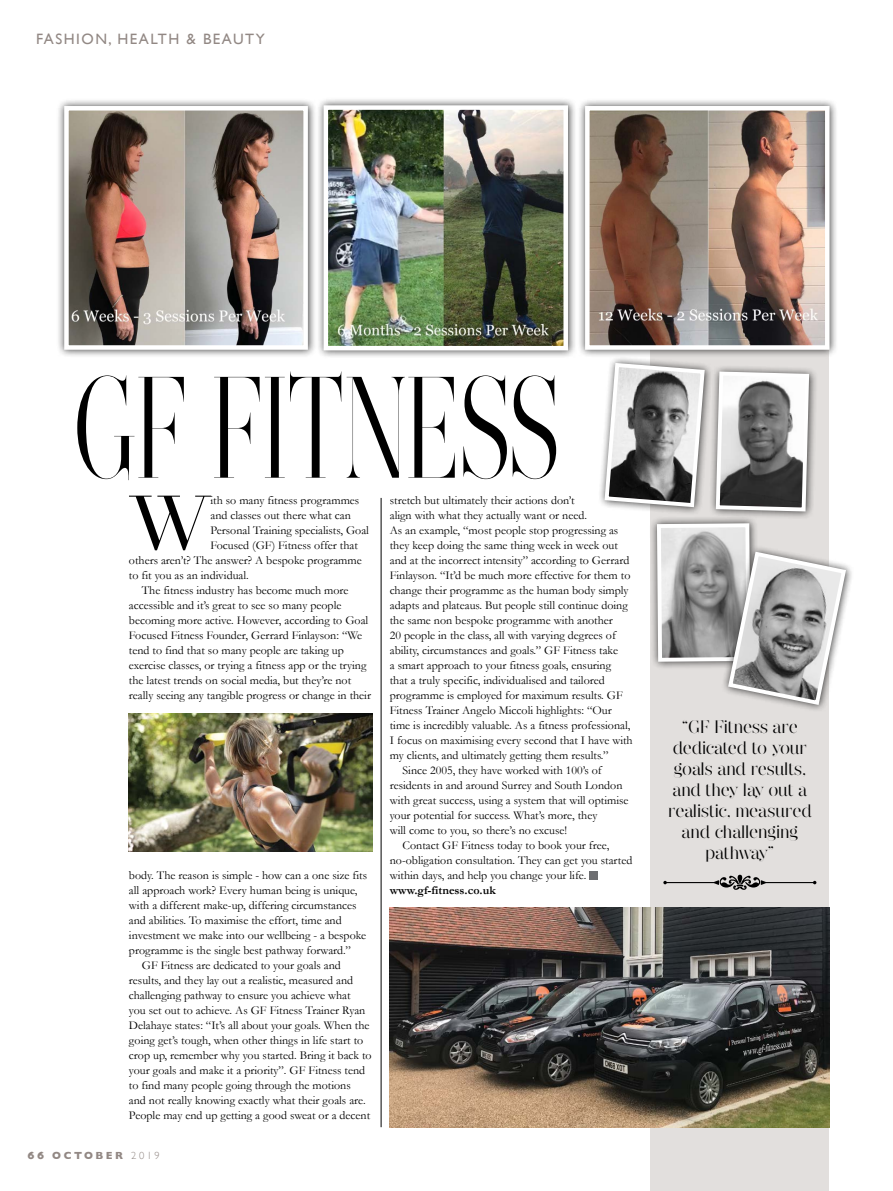
<style>
.page{position:relative;width:893px;height:1191px;background:#fff}
.page>*{position:absolute;margin:0;border:0;box-sizing:border-box;transform-origin:0 0}
.t1{font:144px "Narziss";color:#000;scale:.67 1}
.t2{font:75.15px "Didot";color:#000}
.t3{font:18px/21px "Narziss";letter-spacing:-.01em;color:#000;text-align:center}
.t4{font:15px "Gill Sans";letter-spacing:.1em;color:#928884}
.t5{font:12px "Garamond";color:#000}
.t6{font:700 12px "Garamond";color:#000}
.t7{font:700 10.5px "Gill Sans";letter-spacing:.24em;color:#928884}
.s1{font-weight:800}
.s2{font-weight:300}
</style>
<div class="page">
<div style="left:651px;top:106px;width:178px;height:1085px;background:#e2dfdd"></div>
<div style="left:589px;top:870px;width:9px;height:9px;background:#6d6e71"></div>
<img style="left:129px;top:714px;width:244px;height:137px">
<svg style="left:663px;top:874px;width:153px;height:15px"></svg>
<hr style="left:381px;top:498px;width:1px;height:629px;background:#000">
<img style="left:390px;top:907px;width:439px;height:220px">
<div style="left:57px;top:98px;width:260px;height:261px;background:#000;opacity:.75"></div>
<img style="left:69px;top:111px;width:234px;height:234px">
<div style="left:64px;top:106px;width:244px;height:244px;border:4px solid #fff"></div>
<div style="left:316px;top:98px;width:261px;height:261px;background:#000;opacity:.75"></div>
<img style="left:329px;top:110px;width:234px;height:235px">
<div style="left:324px;top:105px;width:244px;height:245px;border:4px solid #fff"></div>
<div style="left:597px;top:356px;width:116px;height:160px;background:#000;opacity:.75"></div>
<svg style="left:602px;top:361px;width:105px;height:148px"></svg>
<div style="left:709px;top:364px;width:109px;height:156px;background:#000;opacity:.75"></div>
<svg style="left:714px;top:369px;width:97px;height:144px;background:#969696"></svg>
<div style="left:649px;top:515px;width:110px;height:155px;background:#000;opacity:.75"></div>
<div style="left:721px;top:544px;width:133px;height:169px;background:#000;opacity:.75"></div>
<svg style="left:655px;top:521px;width:193px;height:186px"></svg>
<div style="left:577px;top:98px;width:261px;height:261px;background:#000;opacity:.75"></div>
<img style="left:590px;top:111px;width:234px;height:234px">
<div style="left:585px;top:106px;width:244px;height:244px;border:4px solid #fff"></div>
<p class="t4" style="left:36px;top:30px;width:230px">FASHION, HEALTH &amp; BEAUTY</p>
<h1 class="t1" style="left:74px;top:342px;width:725px">GF FITNESS</h1>
<p class="t5" style="left:390px;top:493px;width:186px">stretch but ultimately their actions don’t</p>
<p class="t5" style="left:390px;top:508px;width:199px">align with what they actually want or need.</p>
<p class="t5" style="left:390px;top:523px;width:230px">As an example, “most people stop progressing as</p>
<p class="t5" style="left:390px;top:538px;width:230px">they keep doing the same thing week in week out</p>
<p class="t5" style="left:390px;top:553px;width:241px">and at the incorrect intensity” according to Gerrard</p>
<p class="t5" style="left:390px;top:568px;width:242px">Finlayson. “It’d be much more effective for them to</p>
<p class="t5" style="left:390px;top:583px;width:240px">change their programme as the human body simply</p>
<p class="t5" style="left:390px;top:598px;width:239px">adapts and plateaus. But people still continue doing</p>
<p class="t5" style="left:390px;top:613px;width:225px">the same non bespoke programme with another</p>
<p class="t5" style="left:390px;top:628px;width:228px">20 people in the class, all with varying degrees of</p>
<p class="t5" style="left:390px;top:643px;width:230px">ability, circumstances and goals.” GF Fitness take</p>
<p class="t5" style="left:390px;top:658px;width:223px">a smart approach to your fitness goals, ensuring</p>
<p class="t5" style="left:390px;top:673px;width:217px">that a truly specific, individualised and tailored</p>
<p class="t5" style="left:390px;top:688px;width:235px">programme is employed for maximum results. GF</p>
<p class="t5" style="left:390px;top:703px;width:223px">Fitness Trainer Angelo Miccoli highlights: “Our</p>
<p class="t5" style="left:390px;top:718px;width:242px">time is incredibly valuable. As a fitness professional,</p>
<p class="t5" style="left:390px;top:733px;width:244px">I focus on maximising every second that I have with</p>
<p class="t5" style="left:390px;top:748px;width:220px">my clients, and ultimately getting them results.”</p>
<p class="t5" style="left:403px;top:763px;width:201px">Since 2005, they have worked with 100’s of</p>
<p class="t5" style="left:390px;top:778px;width:234px">residents in and around Surrey and South London</p>
<p class="t5" style="left:390px;top:793px;width:240px">with great success, using a system that will optimise</p>
<p class="t5" style="left:390px;top:808px;width:209px">your potential for success. What’s more, they</p>
<p class="t5" style="left:390px;top:823px;width:179px">will come to you, so there’s no excuse!</p>
<p class="t5" style="left:403px;top:838px;width:208px">Contact GF Fitness today to book your free,</p>
<p class="t5" style="left:390px;top:853px;width:244px">no-obligation consultation. They can get you started</p>
<p class="t5" style="left:390px;top:868px;width:198px">within days, and help you change your life.</p>
<p class="t6" style="left:390px;top:883px;width:107px">www.gf-fitness.co.uk</p>
<h2 class="t2" style="left:130px;top:478px;width:82px">W</h2>
<p class="t5" style="left:210px;top:493px;width:150px">ith so many fitness programmes</p>
<p class="t5" style="left:210px;top:508px;width:142px">and classes out there what can</p>
<p class="t5" style="left:210px;top:523px;width:160px">Personal Training specialists, Goal</p>
<p class="t5" style="left:210px;top:538px;width:149px">Focused (GF) Fitness offer that</p>
<p class="t5" style="left:129px;top:553px;width:234px">others aren’t? The answer? A bespoke programme</p>
<p class="t5" style="left:129px;top:568px;width:121px">to fit you as an individual.</p>
<p class="t5" style="left:142px;top:583px;width:208px">The fitness industry has become much more</p>
<p class="t5" style="left:129px;top:598px;width:214px">accessible and it’s great to see so many people</p>
<p class="t5" style="left:129px;top:613px;width:241px">becoming more active. However, according to Goal</p>
<p class="t5" style="left:129px;top:628px;width:235px">Focused Fitness Founder, Gerrard Finlayson: “We</p>
<p class="t5" style="left:129px;top:643px;width:216px">tend to find that so many people are taking up</p>
<p class="t5" style="left:129px;top:658px;width:239px">exercise classes, or trying a fitness app or the trying</p>
<p class="t5" style="left:129px;top:673px;width:224px">the latest trends on social media, but they’re not</p>
<p class="t5" style="left:129px;top:688px;width:244px">really seeing any tangible progress or change in their</p>
<p class="t5" style="left:129px;top:868px;width:240px">body. The reason is simple - how can a one size fits</p>
<p class="t5" style="left:129px;top:883px;width:230px">all approach work? Every human being is unique,</p>
<p class="t5" style="left:129px;top:898px;width:229px">with a different make-up, differing circumstances</p>
<p class="t5" style="left:129px;top:913px;width:214px">and abilities. To maximise the effort, time and</p>
<p class="t5" style="left:129px;top:928px;width:239px">investment we make into our wellbeing - a bespoke</p>
<p class="t5" style="left:129px;top:943px;width:223px">programme is the single best pathway forward.”</p>
<p class="t5" style="left:142px;top:958px;width:201px">GF Fitness are dedicated to your goals and</p>
<p class="t5" style="left:129px;top:973px;width:226px">results, and they lay out a realistic, measured and</p>
<p class="t5" style="left:129px;top:988px;width:223px">challenging pathway to ensure you achieve what</p>
<p class="t5" style="left:129px;top:1003px;width:238px">you set out to achieve. As GF Fitness Trainer Ryan</p>
<p class="t5" style="left:129px;top:1018px;width:242px">Delahaye states: “It’s all about your goals. When the</p>
<p class="t5" style="left:129px;top:1033px;width:236px">going get’s tough, when other things in life start to</p>
<p class="t5" style="left:129px;top:1048px;width:244px">crop up, remember why you started. Bring it back to</p>
<p class="t5" style="left:129px;top:1063px;width:238px">your goals and make it a priority”. GF Fitness tend</p>
<p class="t5" style="left:129px;top:1078px;width:223px">to find many people going through the motions</p>
<p class="t5" style="left:129px;top:1093px;width:238px">and not really knowing exactly what their goals are.</p>
<p class="t5" style="left:129px;top:1108px;width:243px">People may end up getting a good sweat or a decent</p>
<p class="t7" style="left:28px;top:1146px;width:134px"><span class="s1">66</span> OCTOBER <span class="s2">2019</span></p>
<h3 class="t3" style="left:668px;top:715px;width:145px">“GF Fitness are dedicated to your goals and results, and they lay out a realistic, measured and challenging pathway”</h3>
</div>
